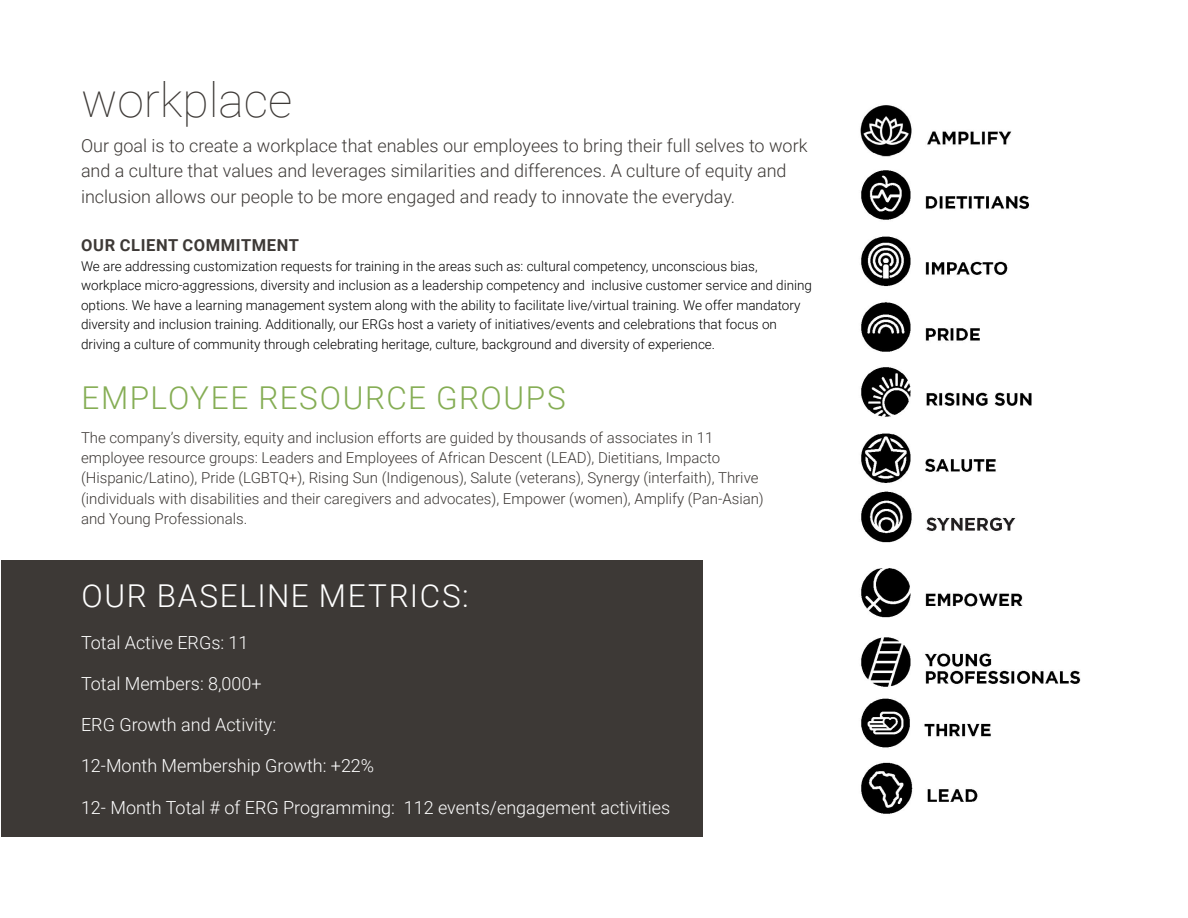
<style>
.page{position:relative;width:1188px;height:918px;background:#fff}
.page>*{position:absolute;margin:0;border:0;box-sizing:border-box;transform-origin:0 0}
.t1{font:100 48px "Roboto";color:#3d3936}
.t2{font:300 31.5px "Roboto";letter-spacing:.05em;color:#85ad54}
.t3{font:300 31.5px "Roboto";letter-spacing:.05em;color:#fff}
.t4{font:300 18px/25.5px "Roboto";color:#3d3936}
.t5{font:300 18px "Roboto";color:#fff}
.t6{font:700 16.5px "Roboto";letter-spacing:.035em;color:#3d3936}
.t7{font:300 15px/20.2px "Roboto";color:#3d3936}
.t8{font:300 13.5px/19.5px "Roboto";color:#000}
</style>
<div class="page">
<div style="left:2px;top:561px;width:701px;height:276px;background:#3d3936"></div>
<img style="left:860px;top:105px;width:221px;height:709px">
<h1 class="t1" style="left:81px;top:66px;width:213px">workplace</h1>
<p class="t4" style="left:81px;top:132px;width:728px">Our goal is to create a workplace that enables our employees to bring their full selves to work and a culture that values and leverages similarities and differences. A culture of equity and inclusion allows our people to be more engaged and ready to innovate the everyday.</p>
<p class="t6" style="left:81px;top:234px;width:219px">OUR CLIENT COMMITMENT</p>
<p class="t8" style="left:81px;top:256px;width:733px">We are addressing customization requests for training in the areas such as: cultural competency, unconscious bias, workplace micro-aggressions, diversity and inclusion as a leadership competency and inclusive customer service and dining options. We have a learning management system along with the ability to facilitate live/virtual training. We offer mandatory diversity and inclusion training. Additionally, our ERGs host a variety of initiatives/events and celebrations that focus on driving a culture of community through celebrating heritage, culture, background and diversity of experience.</p>
<h2 class="t2" style="left:82px;top:376px;width:486px">EMPLOYEE RESOURCE GROUPS</h2>
<p class="t7" style="left:81px;top:427px;width:684px">The company’s diversity, equity and inclusion efforts are guided by thousands of associates in 11 employee resource groups: Leaders and Employees of African Descent (LEAD), Dietitians, Impacto (Hispanic/Latino), Pride (LGBTQ+), Rising Sun (Indigenous), Salute (veterans), Synergy (interfaith), Thrive (individuals with disabilities and their caregivers and advocates), Empower (women), Amplify (Pan-Asian) and Young Professionals.</p>
<h2 class="t3" style="left:82px;top:574px;width:389px">OUR BASELINE METRICS:</h2>
<h3 class="t5" style="left:81px;top:630px;width:169px">Total Active ERGs: 11</h3>
<h3 class="t5" style="left:81px;top:671px;width:182px">Total Members: 8,000+</h3>
<h3 class="t5" style="left:81px;top:712px;width:197px">ERG Growth and Activity:</h3>
<h3 class="t5" style="left:81px;top:753px;width:295px">12-Month Membership Growth: +22%</h3>
<h3 class="t5" style="left:81px;top:795px;width:591px">12- Month Total # of ERG Programming: 112 events/engagement activities</h3>
</div>
